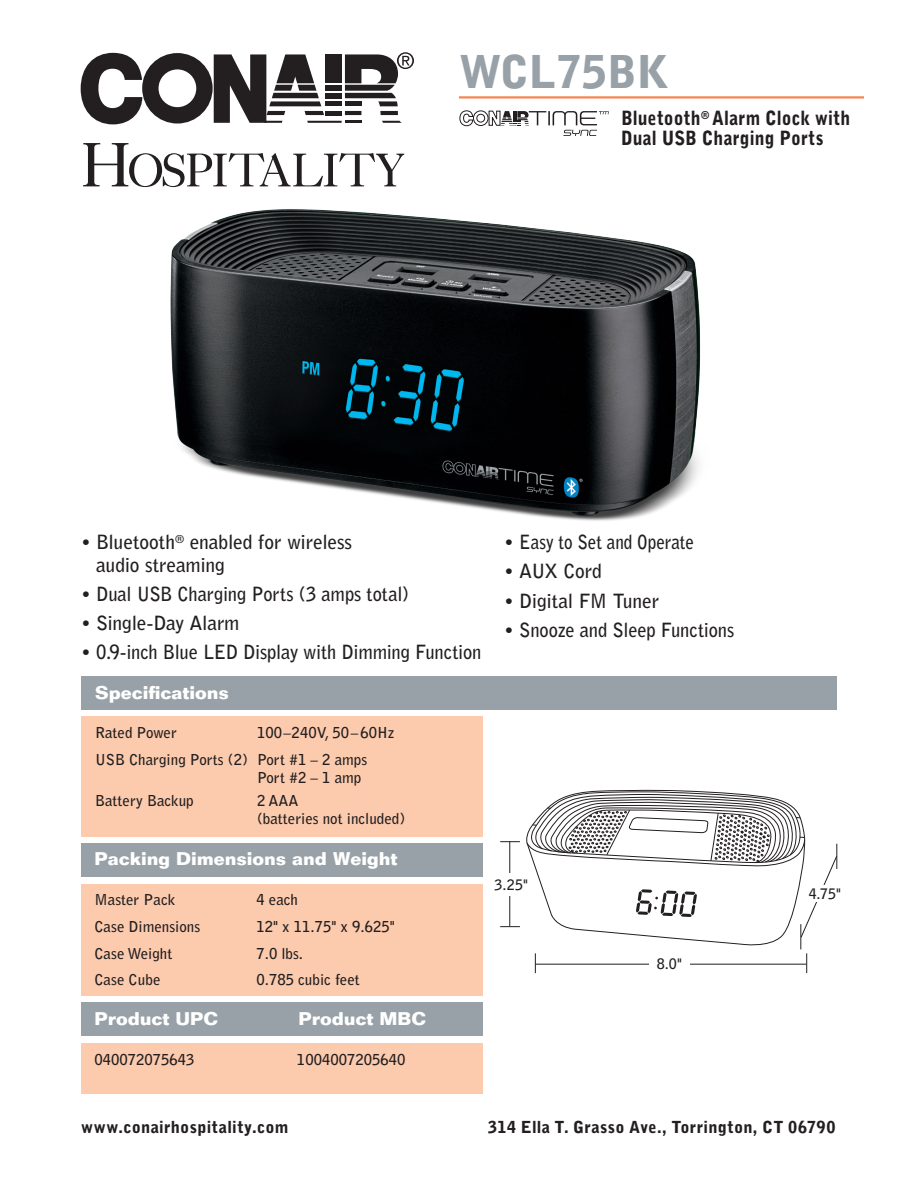
<style>
.page{position:relative;width:918px;height:1188px;background:#fff}
.page>*{position:absolute;margin:0;border:0;box-sizing:border-box;transform-origin:0 0}
.t1{font:900 45px "Bell Gothic Std";letter-spacing:-.005em;color:#97a1a7}
.bullets_features{font:700 19.5px/22.5px "Bell Gothic Std";letter-spacing:-.01em;color:#231f20}
.t2{font:900 19.5px/19.5px "Bell Gothic Std";letter-spacing:.01em;color:#231f20;scale:.9 1}
.t3{font:700 18px "Folio Std";color:#fff}
.t4{font:900 16.5px "Bell Gothic Std";letter-spacing:.02em;color:#231f20}
.specs{font:700 15px/18px "Bell Gothic Std";color:#231f20}
.t5{font:700 14.4px "Bell Gothic Std";color:#231f20}
</style>
<div class="page">
<div style="left:81px;top:676px;width:756px;height:34px;background:#97a1a7"></div>
<div style="left:81px;top:844px;width:401px;height:33px;background:#97a1a7"></div>
<div style="left:81px;top:1002px;width:401px;height:34px;background:#97a1a7"></div>
<div style="left:81px;top:1043px;width:401px;height:50px;background:#fccbae"></div>
<div style="left:81px;top:716px;width:401px;height:121px;background:#fccbae"></div>
<div style="left:81px;top:884px;width:402px;height:111px;background:#fccbae"></div>
<img style="left:170px;top:209px;width:531px;height:312px">
<hr style="left:459px;top:96px;width:405px;height:3px;background:#f58551">
<svg style="left:81px;top:52px;width:333px;height:72px"></svg>
<svg style="left:83px;top:143px;width:321px;height:44px"></svg>
<svg style="left:526px;top:791px;width:312px;height:182px"></svg>
<div style="left:807px;top:886px;width:36px;height:16px;background:#fff"></div>
<svg style="left:500px;top:841px;width:20px;height:1px"></svg>
<svg style="left:500px;top:926px;width:20px;height:1px"></svg>
<hr style="left:509px;top:841px;width:1px;height:85px;background:#231f20">
<div style="left:494px;top:873px;width:34px;height:23px;background:#fff"></div>
<svg style="left:459px;top:110px;width:150px;height:26px"></svg>
<p class="t1" style="left:459px;top:45px;width:212px">WCL75BK</p>
<p class="t2" style="left:621px;top:109px;width:256px">Bluetooth<sup>®</sup> Alarm Clock with<br>Dual USB Charging Ports</p>
<p class="bullets_features" style="left:96px;top:531px;width:258px;text-indent:-15px">• Bluetooth<sup>®</sup> enabled for wireless audio streaming</p>
<p class="bullets_features" style="left:81px;top:583px;width:330px">• Dual USB Charging Ports (3 amps total)</p>
<p class="bullets_features" style="left:81px;top:612px;width:160px">• Single-Day Alarm</p>
<p class="bullets_features" style="left:81px;top:641px;width:402px">• 0.9-inch Blue LED Display with Dimming Function</p>
<p class="t3" style="left:95px;top:681px;width:135px">Specifications</p>
<p class="specs" style="left:95px;top:724px;width:83px">Rated Power</p>
<p class="specs" style="left:257px;top:724px;width:139px">100–240V, 50– 60Hz</p>
<p class="specs" style="left:257px;top:750px;width:112px;text-indent:-162px">USB Charging Ports (2) Port #1 – 2 amps<br>Port #2 – 1 amp</p>
<p class="specs" style="left:95px;top:792px;width:100px">Battery Backup</p>
<p class="specs" style="left:257px;top:792px;width:150px">2 AAA<br>(batteries not included)</p>
<p class="t3" style="left:94px;top:847px;width:304px">Packing Dimensions and Weight</p>
<p class="specs" style="left:94px;top:891px;width:82px">Master Pack</p>
<p class="specs" style="left:256px;top:891px;width:43px">4 each</p>
<p class="specs" style="left:94px;top:918px;width:107px">Case Dimensions</p>
<p class="specs" style="left:256px;top:918px;width:140px">12" x 11.75" x 9.625"</p>
<p class="specs" style="left:94px;top:944px;width:79px">Case Weight</p>
<p class="specs" style="left:256px;top:944px;width:48px">7.0 lbs.</p>
<p class="specs" style="left:94px;top:971px;width:68px">Case Cube</p>
<p class="specs" style="left:256px;top:971px;width:105px">0.785 cubic feet</p>
<p class="t3" style="left:94px;top:1007px;width:125px">Product UPC</p>
<p class="t3" style="left:298px;top:1007px;width:129px">Product MBC</p>
<p class="specs" style="left:94px;top:1051px;width:102px">040072075643</p>
<p class="specs" style="left:297px;top:1051px;width:110px">1004007205640</p>
<p class="bullets_features" style="left:504px;top:531px;width:191px">• Easy to Set and Operate</p>
<p class="bullets_features" style="left:504px;top:560px;width:99px">• AUX Cord</p>
<p class="bullets_features" style="left:504px;top:589px;width:157px">• Digital FM Tuner</p>
<p class="bullets_features" style="left:504px;top:619px;width:232px">• Snooze and Sleep Functions</p>
<p class="t5" style="left:495px;top:876px;width:35px">3.25"</p>
<p class="t5" style="left:657px;top:956px;width:27px">8.0"</p>
<p class="t5" style="left:809px;top:885px;width:34px">4.75"</p>
<p class="t4" style="left:81px;top:1117px;width:209px">www.conairhospitality.com</p>
<p class="t4" style="left:488px;top:1117px;width:349px">314 Ella T. Grasso Ave., Torrington, CT 06790</p>
</div>
